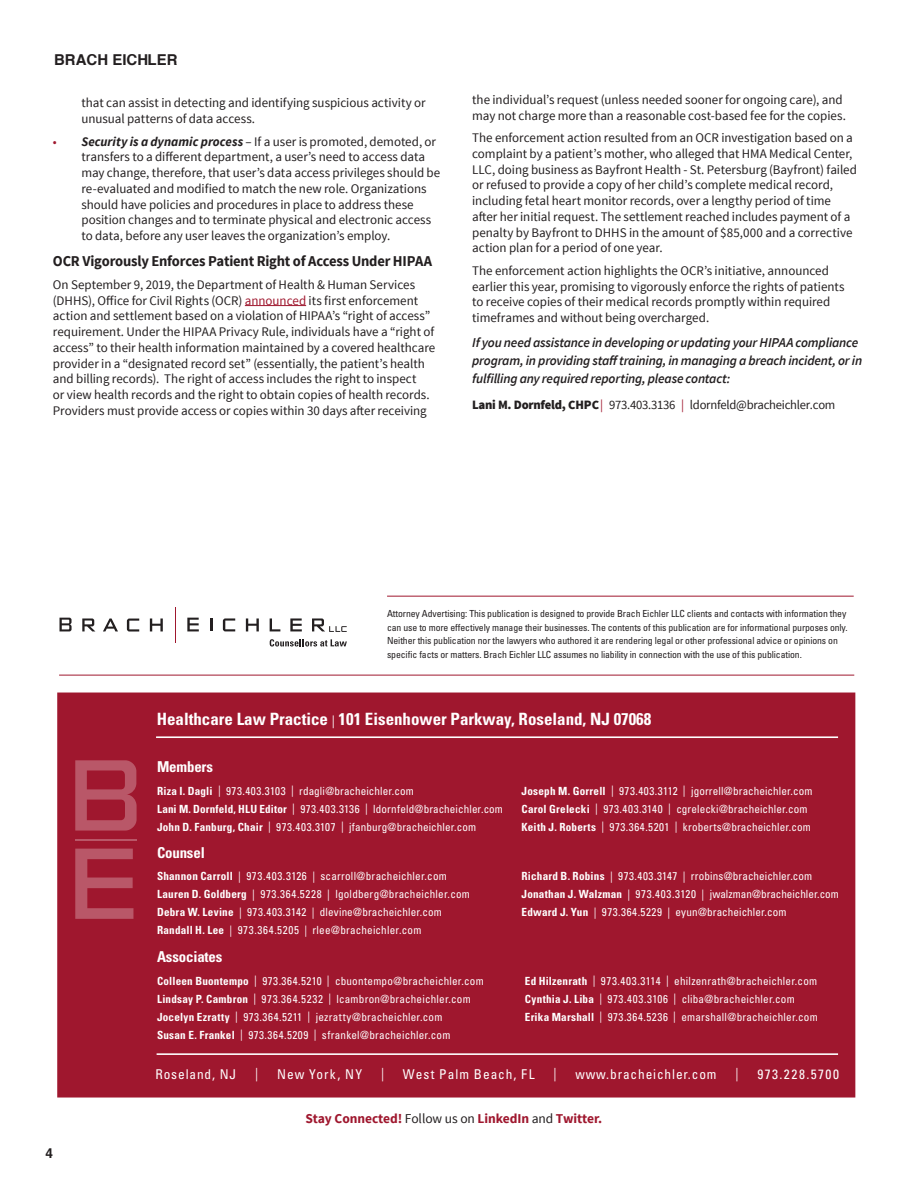
<style>
.page{position:relative;width:918px;height:1188px;background:#fff}
.page>*{position:absolute;margin:0;border:0;box-sizing:border-box;transform-origin:0 0}
.t1{font:700 condensed 16.95px "Univers LT Std";color:#fff}
.hyperlink{font:700 15px "Source Sans Pro";letter-spacing:-.015em;color:#231f20}
.Back_Page_Listing_He{font:700 condensed 15px "Univers LT Std";letter-spacing:-.01em;color:#fff}
.t2{font:700 15px "Swansea";color:#231f20}
.FOR_MORE_INFORMATI{font:italic 600 13.5px/18px "Source Sans Pro";letter-spacing:-.015em;color:#231f20}
.t3{font:condensed 13.5px "Univers LT Std";letter-spacing:.065em;color:#fff}
.t4{font:700 13.5px "Source Sans Pro";letter-spacing:-.005em;color:#9f172e}
.t5{font:condensed 13.5px "Univers LT Std";letter-spacing:.115em;color:#fff}
.t6{font:condensed 13.5px "Univers LT Std";letter-spacing:.065em;color:#fff;scale:.93 1}
.Page_Numbers_9_13_65{font:700 13.5px "Swansea";color:#231f20}
.hyperlink-2{font:13.2px/15.8px "Source Sans Pro";color:#231f20}
.FOR_MORE_INFORMATI-2{font:12.75px "Source Sans Pro";letter-spacing:-.02em;color:#231f20}
.Back_Page_Contacts{font:condensed 11.25px/18px "Univers LT Std";letter-spacing:.02em;color:#fff}
.Back_Page_Paragraph{font:condensed 9.75px/13.5px "Univers LT Std";letter-spacing:-.01em;color:#231f20}
.s1{color:#9f172e}
.s2{font-weight:700;font-style:italic}
.s3{font-weight:900}
.s4{font-weight:400;font-size:12.75px}
.s5{font-weight:700}
.s6{font-weight:400;color:#231f20}
</style>
<div class="page">
<div style="left:57px;top:693px;width:798px;height:405px;background:#9f172e;border:2px solid #9f172e"></div>
<hr style="left:59px;top:675px;width:795px;height:1px;background:#9f172e">
<svg style="left:60px;top:618px;width:12px;height:13px"></svg>
<svg style="left:82px;top:618px;width:13px;height:13px"></svg>
<svg style="left:103px;top:618px;width:15px;height:13px"></svg>
<svg style="left:150px;top:618px;width:13px;height:13px"></svg>
<svg style="left:210px;top:618px;width:2px;height:13px"></svg>
<svg style="left:246px;top:618px;width:13px;height:13px"></svg>
<svg style="left:270px;top:618px;width:10px;height:13px"></svg>
<svg style="left:290px;top:618px;width:12px;height:13px"></svg>
<svg style="left:127px;top:619px;width:12px;height:13px"></svg>
<svg style="left:223px;top:618px;width:12px;height:13px"></svg>
<svg style="left:187px;top:618px;width:12px;height:13px"></svg>
<hr style="left:175px;top:607px;width:1px;height:36px;background:#9f172e">
<svg style="left:312px;top:618px;width:35px;height:14px"></svg>
<svg style="left:270px;top:639px;width:77px;height:8px"></svg>
<hr style="left:387px;top:596px;width:467px;height:1px;background:#9f172e">
<hr style="left:157px;top:1053px;width:681px;height:2px;background:#fff">
<hr style="left:156px;top:736px;width:682px;height:2px;background:#fff">
<svg style="left:75px;top:849px;width:58px;height:70px"></svg>
<svg style="left:75px;top:760px;width:62px;height:71px"></svg>
<hr style="left:75px;top:840px;width:62px;height:1px;background:#fff">
<hr style="left:245px;top:305px;width:61px;height:1px;background:#9f172e">
<p class="t2" style="left:54px;top:51px;width:125px">BRACH EICHLER</p>
<p class="hyperlink-2" style="left:81px;top:95px;width:346px">that can assist in detecting and identifying suspicious activity or unusual patterns of data access.</p>
<p class="hyperlink-2" style="left:81px;top:134px;width:360px;text-indent:-28px"><span class="s1">•</span> <span class="s2">Security is a dynamic process</span> – If a user is promoted, demoted, or transfers to a different department, a user’s need to access data may change, therefore, that user’s data access privileges should be re-evaluated and modified to match the new role. Organizations should have policies and procedures in place to address these position changes and to terminate physical and electronic access to data, before any user leaves the organization’s employ.</p>
<p class="hyperlink" style="left:53px;top:252px;width:381px">OCR Vigorously Enforces Patient Right of Access Under HIPAA</p>
<p class="hyperlink-2" style="left:53px;top:277px;width:384px">On September 9, 2019, the Department of Health &amp; Human Services (DHHS), Office for Civil Rights (OCR) <span class="s1">announced</span> its first enforcement action and settlement based on a violation of HIPAA’s “right of access” requirement. Under the HIPAA Privacy Rule, individuals have a “right of access” to their health information maintained by a covered healthcare provider in a “designated record set” (essentially, the patient’s health and billing records). The right of access includes the right to inspect<br>or view health records and the right to obtain copies of health records.<br>Providers must provide access or copies within 30 days after receiving</p>
<p class="hyperlink-2" style="left:472px;top:92px;width:375px">the individual’s request (unless needed sooner for ongoing care), and may not charge more than a reasonable cost-based fee for the copies.</p>
<p class="hyperlink-2" style="left:472px;top:130px;width:386px">The enforcement action resulted from an OCR investigation based on a complaint by a patient’s mother, who alleged that HMA Medical Center, LLC, doing business as Bayfront Health - St. Petersburg (Bayfront) failed or refused to provide a copy of her child’s complete medical record, including fetal heart monitor records, over a lengthy period of time after her initial request. The settlement reached includes payment of a penalty by Bayfront to DHHS in the amount of $85,000 and a corrective action plan for a period of one year.</p>
<p class="hyperlink-2" style="left:472px;top:263px;width:374px">The enforcement action highlights the OCR’s initiative, announced earlier this year, promising to vigorously enforce the rights of patients to receive copies of their medical records promptly within required timeframes and without being overcharged.</p>
<p class="FOR_MORE_INFORMATI" style="left:472px;top:334px;width:392px">If you need assistance in developing or updating your HIPAA compliance program, in providing staff training, in managing a breach incident, or in fulfilling any required reporting, please contact:</p>
<p class="FOR_MORE_INFORMATI-2" style="left:472px;top:397px;width:365px"><span class="s3">Lani M. Dornfeld, CHPC</span><span class="s1">|</span> 973.403.3136 <span class="s1">|</span> ldornfeld@bracheichler.com</p>
<p class="Back_Page_Paragraph" style="left:387px;top:607px;width:462px">Attorney Advertising: This publication is designed to provide Brach Eichler LLC clients and contacts with information they can use to more effectively manage their businesses. The contents of this publication are for informational purposes only.<br>Neither this publication nor the lawyers who authored it are rendering legal or other professional advice or opinions on specific facts or matters. Brach Eichler LLC assumes no liability in connection with the use of this publication.</p>
<p class="t1" style="left:157px;top:709px;width:496px">Healthcare Law Practice <span class="s4">|</span> 101 Eisenhower Parkway, Roseland, NJ 07068</p>
<p class="Back_Page_Listing_He" style="left:157px;top:758px;width:58px">Members</p>
<p class="Back_Page_Contacts" style="left:157px;top:782px;width:348px"><span class="s5">Riza I. Dagli</span> | 973.403.3103 | rdagli@bracheichler.com<br><span class="s5">Lani M. Dornfeld, HLU Editor</span> | 973.403.3136 | ldornfeld@bracheichler.com<br><span class="s5">John D. Fanburg, Chair</span> | 973.403.3107 | jfanburg@bracheichler.com</p>
<p class="Back_Page_Contacts" style="left:522px;top:782px;width:292px"><span class="s5">Joseph M. Gorrell</span> | 973.403.3112 | jgorrell@bracheichler.com<br><span class="s5">Carol Grelecki</span> | 973.403.3140 | cgrelecki@bracheichler.com<br><span class="s5">Keith J. Roberts</span> | 973.364.5201 | kroberts@bracheichler.com</p>
<p class="Back_Page_Listing_He" style="left:157px;top:843px;width:49px">Counsel</p>
<p class="Back_Page_Contacts" style="left:157px;top:867px;width:291px"><span class="s5">Shannon Carroll</span> | 973.403.3126 | scarroll@bracheichler.com</p>
<p class="Back_Page_Contacts" style="left:157px;top:885px;width:314px"><span class="s5">Lauren D. Goldberg</span> | 973.364.5228 | lgoldberg@bracheichler.com<br><span class="s5">Debra W. Levine</span> | 973.403.3142 | dlevine@bracheichler.com<br><span class="s5">Randall H. Lee</span> | 973.364.5205 | rlee@bracheichler.com</p>
<p class="Back_Page_Listing_He" style="left:157px;top:948px;width:67px">Associates</p>
<p class="Back_Page_Contacts" style="left:157px;top:972px;width:328px"><span class="s5">Colleen Buontempo</span> | 973.364.5210 | cbuontempo@bracheichler.com<br><span class="s5">Lindsay P. Cambron</span> | 973.364.5232 | lcambron@bracheichler.com</p>
<p class="Back_Page_Contacts" style="left:157px;top:1008px;width:287px"><span class="s5">Jocelyn Ezratty</span> | 973.364.5211 | jezratty@bracheichler.com</p>
<p class="Back_Page_Contacts" style="left:157px;top:1026px;width:295px"><span class="s5">Susan E. Frankel</span> | 973.364.5209 | sfrankel@bracheichler.com</p>
<p class="Back_Page_Contacts" style="left:522px;top:867px;width:292px"><span class="s5">Richard B. Robins</span> | 973.403.3147 | rrobins@bracheichler.com</p>
<p class="Back_Page_Contacts" style="left:522px;top:885px;width:319px"><span class="s5">Jonathan J. Walzman</span> | 973.403.3120 | jwalzman@bracheichler.com<br><span class="s5">Edward J. Yun</span> | 973.364.5229 | eyun@bracheichler.com</p>
<p class="Back_Page_Contacts" style="left:525px;top:972px;width:294px"><span class="s5">Ed Hilzenrath</span> | 973.403.3114 | ehilzenrath@bracheichler.com</p>
<p class="Back_Page_Contacts" style="left:525px;top:990px;width:272px"><span class="s5">Cynthia J. Liba</span> | 973.403.3106 | cliba@bracheichler.com</p>
<p class="Back_Page_Contacts" style="left:525px;top:1008px;width:295px"><span class="s5">Erika Marshall</span> | 973.364.5236 | emarshall@bracheichler.com</p>
<p class="t3" style="left:155px;top:1066px;width:82px">Roseland, NJ</p>
<p class="t6" style="left:255px;top:1064px;width:5px">|</p>
<p class="t3" style="left:277px;top:1066px;width:86px">New York, NY</p>
<p class="t6" style="left:381px;top:1064px;width:5px">|</p>
<p class="t3" style="left:403px;top:1066px;width:133px">West Palm Beach, FL</p>
<p class="t6" style="left:554px;top:1064px;width:5px">|</p>
<p class="t3" style="left:575px;top:1066px;width:143px">www.bracheichler.com</p>
<p class="t6" style="left:735px;top:1064px;width:5px">|</p>
<p class="t5" style="left:757px;top:1066px;width:83px">973.228.5700</p>
<p class="Page_Numbers_9_13_65" style="left:45px;top:1145px;width:9px">4</p>
<p class="t4" style="left:305px;top:1110px;width:298px">Stay Connected! <span class="s6">Follow us on</span> LinkedIn <span class="s6">and</span> Twitter.</p>
</div>
